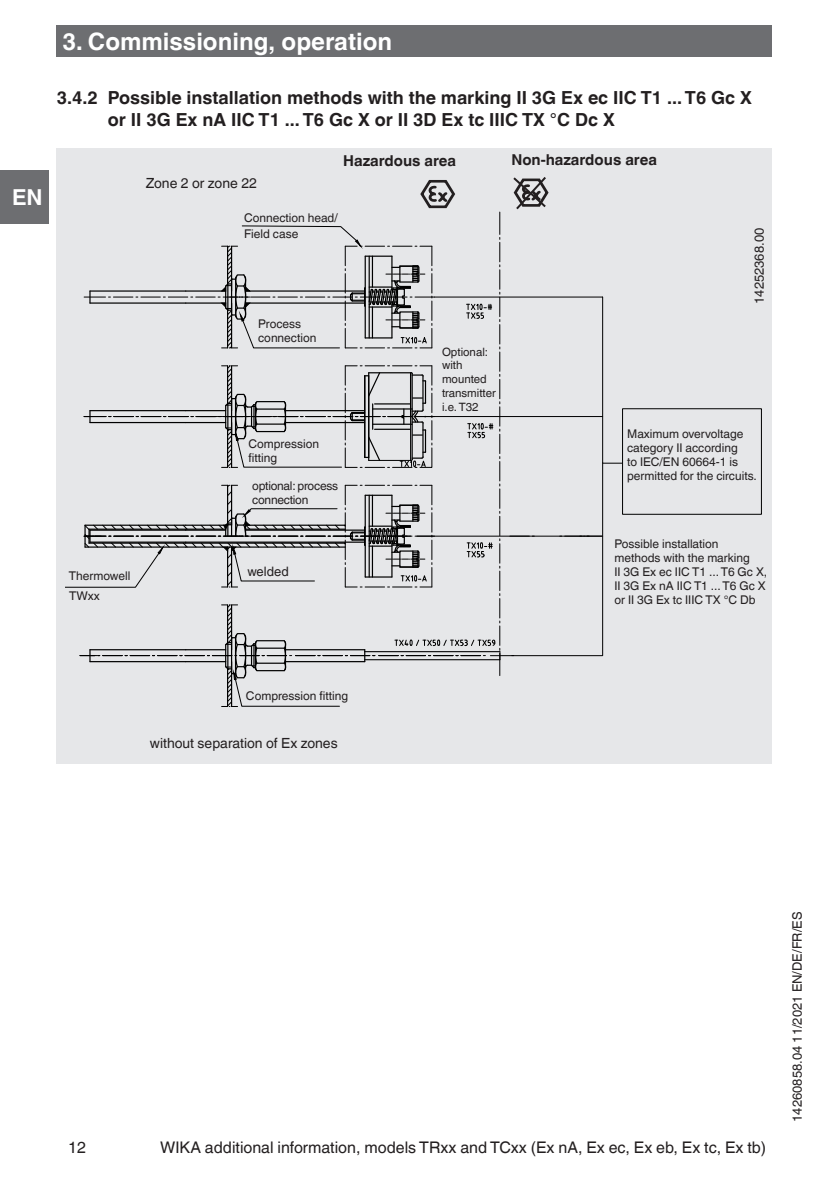
<style>
.page{position:relative;width:840px;height:1191px;background:#fff}
.page>*{position:absolute;margin:0;border:0;box-sizing:border-box;transform-origin:0 0}
.t1{font:700 24px "Helvetica World";color:#fff}
.t2{font:700 22px "Helvetica World";color:#fff}
.t3{font:700 18px/22px "Helvetica World";color:#231f20}
.t4{font:16px "Helvetica World";color:#231f20}
.t5{font:700 15px "Helvetica World";color:#231f20}
.t6{font:14px "Helvetica World";color:#231f20}
.t7{font:13px "Helvetica World";color:#231f20}
.t8{font:12px/14px "Helvetica World";color:#231f20}
.t9{font:12px/14px "Helvetica World";letter-spacing:-.02em;color:#231f20}
.t10{font:11.6px/13.8px "Helvetica World";color:#231f20}
</style>
<div class="page">
<div style="left:0;top:170px;width:48px;height:54px;background:#6d6e71"></div>
<div style="left:57px;top:26px;width:714px;height:31px;background:#6d6e71"></div>
<div style="left:57px;top:148px;width:714px;height:615px;background:#e6e7e9"></div>
<hr style="left:434px;top:297px;width:168px;height:1px;background:#000">
<hr style="left:416px;top:416px;width:186px;height:1px;background:#000">
<hr style="left:416px;top:536px;width:186px;height:1px;background:#000">
<div style="left:622px;top:408px;width:139px;height:106px;border:1px solid #000"></div>
<svg style="left:601px;top:296px;width:21px;height:168px"></svg>
<hr style="left:602px;top:463px;width:1px;height:192px;background:#000">
<hr style="left:490px;top:655px;width:112px;height:1px;background:#000">
<svg style="left:65px;top:180px;width:435px;height:527px"></svg>
<svg style="left:513px;top:177px;width:35px;height:33px"></svg>
<h2 class="t2" style="left:12px;top:184px;width:32px">EN</h2>
<h1 class="t1" style="left:62px;top:32px;width:331px">3. Commissioning, operation</h1>
<h3 class="t3" style="left:108px;top:88px;width:645px;text-indent:-51px">3.4.2 Possible installation methods with the marking II 3G Ex ec IIC T1 ... T6 Gc X or II 3G Ex nA IIC T1 ... T6 Gc X or II 3D Ex tc IIIC TX °C Dc X</h3>
<p class="t5" style="left:343px;top:155px;width:114px">Hazardous area</p>
<p class="t5" style="left:511px;top:154px;width:147px">Non-hazardous area</p>
<p class="t6" style="left:146px;top:177px;width:113px">Zone 2 or zone 22</p>
<p class="t8" style="left:244px;top:211px;width:95px;line-height:16px">Connection head/<br>Field case</p>
<p class="t8" style="left:258px;top:318px;width:60px">Process connection</p>
<p class="t10" style="left:442px;top:346px;width:55px">Optional: with mounted transmitter i.e. T32</p>
<p class="t7" style="left:753px;top:304px;width:77px;rotate:-90deg">14252368.00</p>
<p class="t8" style="left:248px;top:438px;width:72px">Compression fitting</p>
<p class="t8" style="left:626px;top:428px;width:131px">Maximum overvoltage category II according<br>to IEC/EN 60664-1 is permitted for the circuits.</p>
<p class="t9" style="left:252px;top:480px;width:87px">optional: process connection</p>
<p class="t8" style="left:69px;top:570px;width:63px">Thermowell</p>
<p class="t7" style="left:247px;top:566px;width:43px">welded</p>
<p class="t8" style="left:69px;top:590px;width:32px">TWxx</p>
<p class="t8" style="left:614px;top:538px;width:154px">Possible installation methods with the marking<br>II 3G Ex ec IIC T1 ... T6 Gc X,<br>II 3G Ex nA IIC T1 ... T6 Gc X or II 3G Ex tc IIIC TX °C Db</p>
<p class="t8" style="left:246px;top:689px;width:104px">Compression fitting</p>
<p class="t6" style="left:150px;top:737px;width:189px">without separation of Ex zones</p>
<h3 class="t4" style="left:68px;top:1141px;width:19px">12</h3>
<h3 class="t4" style="left:160px;top:1141px;width:607px">WIKA additional information, models TRxx and TCxx (Ex nA, Ex ec, Ex eb, Ex tc, Ex tb)</h3>
<p class="t7" style="left:791px;top:1121px;width:211px;rotate:-90deg">14260858.04 11/2021 EN/DE/FR/ES</p>
</div>
